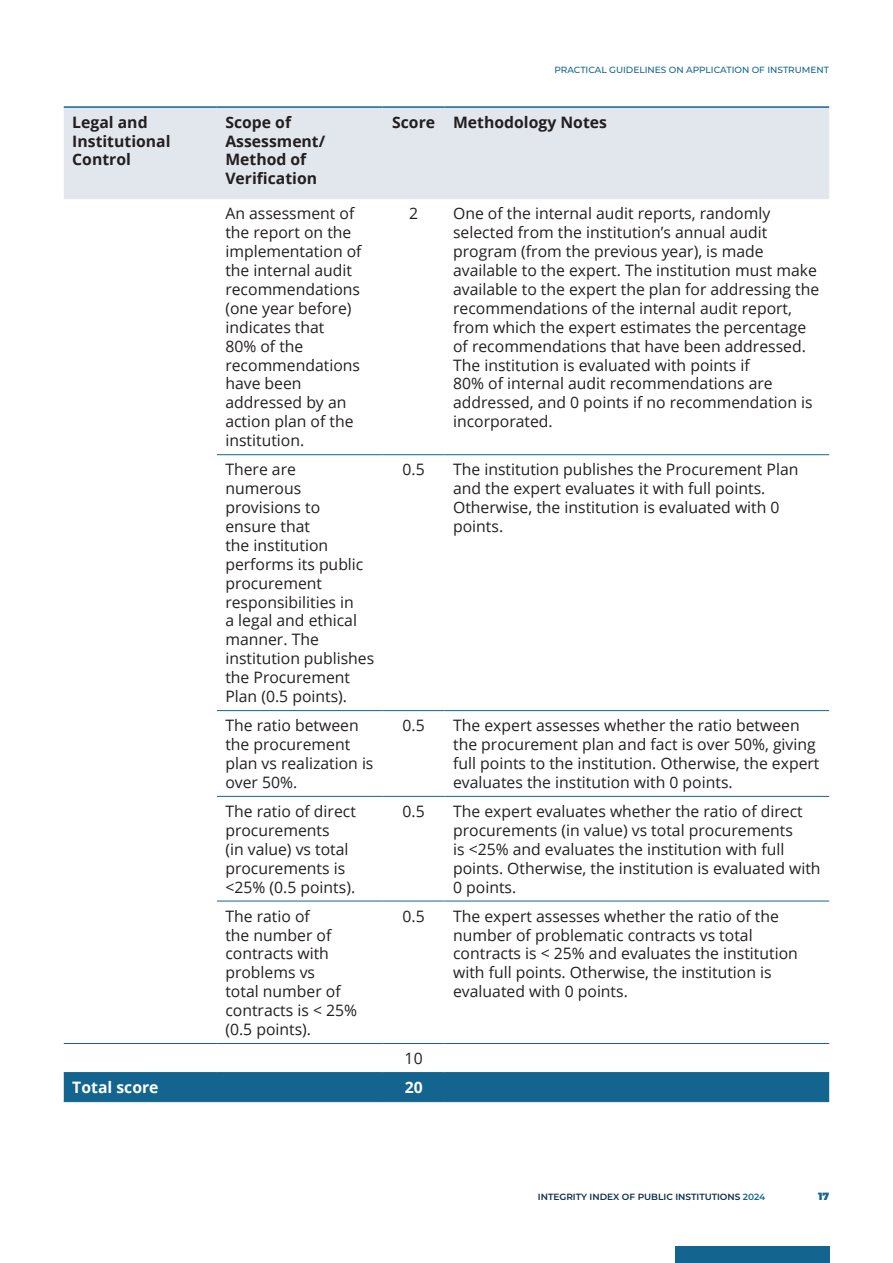
<style>
.page{position:relative;width:893px;height:1263px;background:#fff}
.page>*{position:absolute;margin:0;border:0;box-sizing:border-box;transform-origin:0 0}
.t1{font:15.75px/18.9px "Open Sans";color:#231f20}
.t2{font:700 15.75px/18.9px "Open Sans";color:#231f20}
.t3{font:700 15.75px "Open Sans";color:#fff}
.t4{font:900 10.5px "Montserrat";color:#13648e}
.t5{font:500 9px "Montserrat";color:#13648e}
.t6{font:600 9px "Montserrat";color:#082d4d}
.s1{color:#13648e}
</style>
<div class="page">
<div style="left:675px;top:1246px;width:154px;height:17px;background:#13648e"></div>
<div style="left:64px;top:108px;width:765px;height:91px;background:#e2e6ed"></div>
<div style="left:64px;top:1073px;width:765px;height:28px;background:#13648e"></div>
<hr style="left:217px;top:454px;width:166px;height:1px;background:#13648e">
<hr style="left:383px;top:454px;width:62px;height:1px;background:#13648e">
<hr style="left:445px;top:454px;width:384px;height:1px;background:#13648e">
<hr style="left:217px;top:710px;width:166px;height:1px;background:#13648e">
<hr style="left:383px;top:710px;width:62px;height:1px;background:#13648e">
<hr style="left:445px;top:710px;width:384px;height:1px;background:#13648e">
<hr style="left:217px;top:796px;width:166px;height:1px;background:#13648e">
<hr style="left:383px;top:796px;width:62px;height:1px;background:#13648e">
<hr style="left:445px;top:796px;width:384px;height:1px;background:#13648e">
<hr style="left:217px;top:901px;width:166px;height:1px;background:#13648e">
<hr style="left:383px;top:901px;width:62px;height:1px;background:#13648e">
<hr style="left:445px;top:901px;width:384px;height:1px;background:#13648e">
<hr style="left:64px;top:1043px;width:153px;height:1px;background:#13648e">
<hr style="left:217px;top:1043px;width:166px;height:1px;background:#13648e">
<hr style="left:383px;top:1043px;width:62px;height:1px;background:#13648e">
<hr style="left:445px;top:1043px;width:384px;height:1px;background:#13648e">
<hr style="left:64px;top:1072px;width:153px;height:1px;background:#13648e">
<hr style="left:217px;top:1072px;width:166px;height:1px;background:#13648e">
<hr style="left:383px;top:1072px;width:62px;height:1px;background:#13648e">
<hr style="left:445px;top:1072px;width:384px;height:1px;background:#13648e">
<hr style="left:64px;top:1101px;width:153px;height:1px;background:#13648e">
<hr style="left:217px;top:1101px;width:166px;height:1px;background:#13648e">
<hr style="left:383px;top:1101px;width:62px;height:1px;background:#13648e">
<hr style="left:445px;top:1101px;width:384px;height:1px;background:#13648e">
<hr style="left:64px;top:106px;width:153px;height:2px;background:#13648e">
<hr style="left:217px;top:106px;width:166px;height:2px;background:#13648e">
<hr style="left:383px;top:106px;width:62px;height:2px;background:#13648e">
<hr style="left:445px;top:106px;width:384px;height:2px;background:#13648e">
<p class="t5" style="left:554px;top:64px;width:276px">PRACTICAL GUIDELINES ON APPLICATION OF INSTRUMENT</p>
<p class="t2" style="left:72px;top:112px;width:100px">Legal and<br>Institutional<br>Control</p>
<p class="t2" style="left:225px;top:112px;width:101px">Scope of<br>Assessment/<br>Method of<br>Verification</p>
<p class="t2" style="left:392px;top:112px;width:216px">Score Methodology Notes</p>
<p class="t1" style="left:225px;top:204px;width:138px">An assessment of the report on the implementation of the internal audit recommendations (one year before) indicates that<br>80% of the recommendations have been addressed by an action plan of the institution.</p>
<p class="t1" style="left:409px;top:204px;width:11px">2</p>
<p class="t1" style="left:453px;top:204px;width:368px">One of the internal audit reports, randomly selected from the institution’s annual audit program (from the previous year), is made available to the expert. The institution must make available to the expert the plan for addressing the recommendations of the internal audit report, from which the expert estimates the percentage of recommendations that have been addressed.<br>The institution is evaluated with points if<br>80% of internal audit recommendations are addressed, and 0 points if no recommendation is incorporated.</p>
<p class="t1" style="left:225px;top:460px;width:150px">There are numerous provisions to ensure that<br>the institution performs its public procurement responsibilities in<br>a legal and ethical manner. The institution publishes the Procurement<br>Plan (0.5 points).</p>
<p class="t1" style="left:403px;top:460px;width:24px">0.5</p>
<p class="t1" style="left:453px;top:460px;width:347px">The institution publishes the Procurement Plan and the expert evaluates it with full points.<br>Otherwise, the institution is evaluated with 0 points.</p>
<p class="t1" style="left:225px;top:715px;width:150px">The ratio between the procurement plan vs realization is over 50%.</p>
<p class="t1" style="left:403px;top:715px;width:24px">0.5</p>
<p class="t1" style="left:453px;top:715px;width:368px">The expert assesses whether the ratio between the procurement plan and fact is over 50%, giving full points to the institution. Otherwise, the expert evaluates the institution with 0 points.</p>
<p class="t1" style="left:225px;top:801px;width:132px">The ratio of direct procurements<br>(in value) vs total procurements is &lt;25% (0.5 points).</p>
<p class="t1" style="left:403px;top:801px;width:24px">0.5</p>
<p class="t1" style="left:453px;top:801px;width:369px">The expert evaluates whether the ratio of direct procurements (in value) vs total procurements<br>is &lt;25% and evaluates the institution with full points. Otherwise, the institution is evaluated with 0 points.</p>
<p class="t1" style="left:225px;top:906px;width:133px">The ratio of<br>the number of contracts with problems vs<br>total number of contracts is &lt; 25% (0.5 points).</p>
<p class="t1" style="left:403px;top:906px;width:24px">0.5</p>
<p class="t1" style="left:453px;top:906px;width:346px">The expert assesses whether the ratio of the number of problematic contracts vs total contracts is &lt; 25% and evaluates the institution with full points. Otherwise, the institution is evaluated with 0 points.</p>
<p class="t1" style="left:405px;top:1048px;width:20px">10</p>
<p class="t3" style="left:72px;top:1076px;width:88px">Total score</p>
<p class="t3" style="left:405px;top:1076px;width:19px">20</p>
<p class="t6" style="left:538px;top:1190px;width:229px">INTEGRITY INDEX OF PUBLIC INSTITUTIONS <span class="s1">2024</span></p>
<p class="t4" style="left:818px;top:1188px;width:13px">17</p>
</div>
